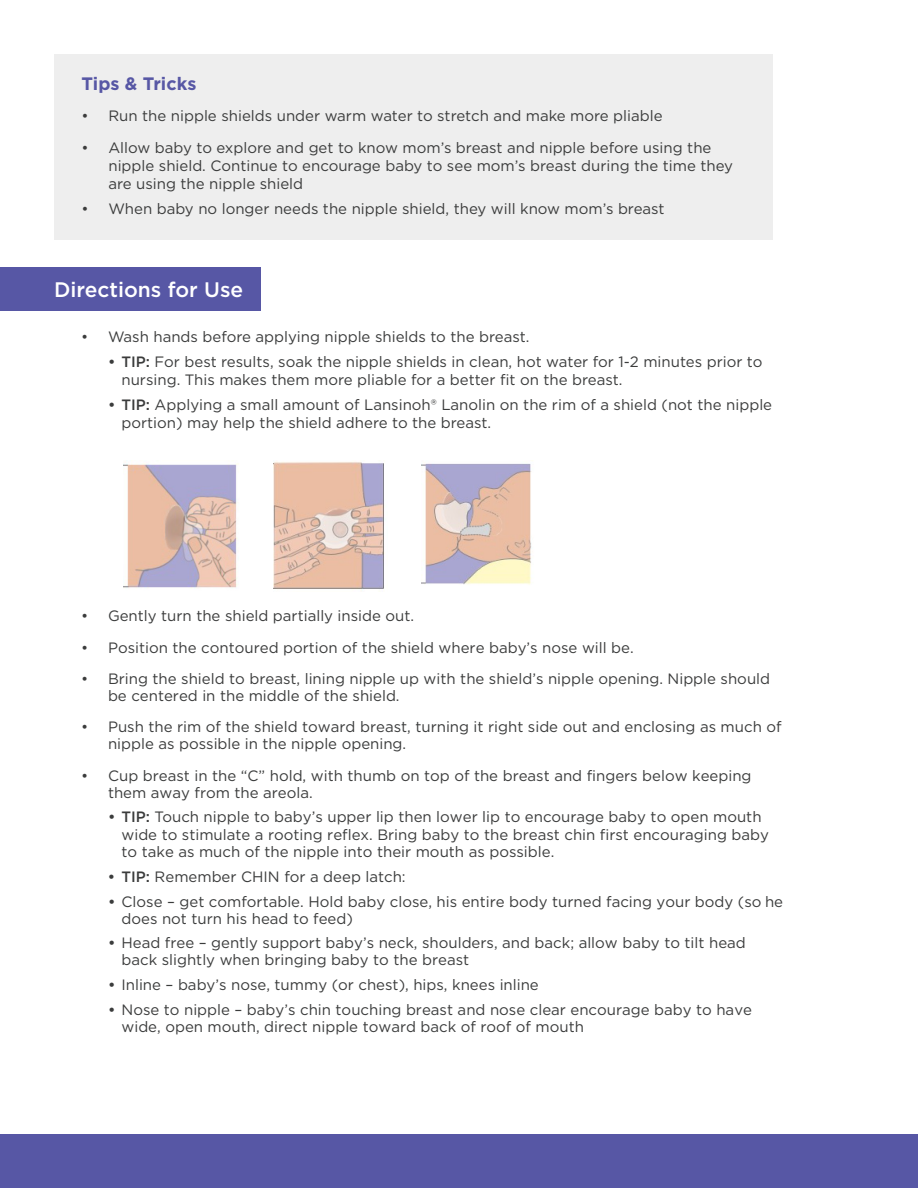
<style>
.page{position:relative;width:918px;height:1188px;background:#fff}
.page>*{position:absolute;margin:0;border:0;box-sizing:border-box;transform-origin:0 0}
.body_bullet{font:500 21px "Gotham";color:#fff}
.body_bullet-2{font:700 18px "Gotham";color:#5757a5}
.t1{font:15px/16.8px "Gotham";color:#3b3c3c}
.s1{font-weight:500}
</style>
<div class="page">
<div style="left:0;top:1134px;width:918px;height:54px;background:#5757a5"></div>
<div style="left:54px;top:54px;width:718px;height:186px;background:#eee"></div>
<div style="left:0;top:268px;width:260px;height:43px;background:#5757a5"></div>
<img style="left:123px;top:463px;width:116px;height:126px">
<img style="left:273px;top:460px;width:111px;height:130px">
<img style="left:421px;top:460px;width:112px;height:125px">
<p class="body_bullet-2" style="left:81px;top:72px;width:116px">Tips &amp; Tricks</p>
<p class="t1" style="left:81px;top:107px;width:583px">• Run the nipple shields under warm water to stretch and make more pliable</p>
<p class="t1" style="left:108px;top:138px;width:626px;line-height:18px;text-indent:-27px">• Allow baby to explore and get to know mom’s breast and nipple before using the nipple shield. Continue to encourage baby to see mom’s breast during the time they are using the nipple shield</p>
<p class="t1" style="left:81px;top:200px;width:585px">• When baby no longer needs the nipple shield, they will know mom’s breast</p>
<p class="body_bullet" style="left:54px;top:276px;width:191px">Directions for Use</p>
<p class="t1" style="left:81px;top:328px;width:450px">• Wash hands before applying nipple shields to the breast.</p>
<p class="t1" style="left:122px;top:353px;width:642px;line-height:18px;text-indent:-14px"><span class="s1">• TIP:</span> For best results, soak the nipple shields in clean, hot water for 1-2 minutes prior to nursing. This makes them more pliable for a better fit on the breast.</p>
<p class="t1" style="left:122px;top:395px;width:652px;line-height:18px;text-indent:-14px"><span class="s1">• TIP:</span> Applying a small amount of Lansinoh® Lanolin on the rim of a shield (not the nipple portion) may help the shield adhere to the breast.</p>
<p class="t1" style="left:81px;top:607px;width:335px">• Gently turn the shield partially inside out.</p>
<p class="t1" style="left:81px;top:639px;width:554px">• Position the contoured portion of the shield where baby’s nose will be.</p>
<p class="t1" style="left:108px;top:670px;width:664px;text-indent:-27px">• Bring the shield to breast, lining nipple up with the shield’s nipple opening. Nipple should be centered in the middle of the shield.</p>
<p class="t1" style="left:108px;top:718px;width:675px;text-indent:-27px">• Push the rim of the shield toward breast, turning it right side out and enclosing as much of nipple as possible in the nipple opening.</p>
<p class="t1" style="left:108px;top:767px;width:645px;text-indent:-27px">• Cup breast in the “C” hold, with thumb on top of the breast and fingers below keeping them away from the areola.</p>
<p class="t1" style="left:121px;top:808px;width:649px;line-height:17.4px;text-indent:-13px"><span class="s1">• TIP:</span> Touch nipple to baby’s upper lip then lower lip to encourage baby to open mouth wide to stimulate a rooting reflex. Bring baby to the breast chin first encouraging baby to take as much of the nipple into their mouth as possible.</p>
<p class="t1" style="left:108px;top:868px;width:299px"><span class="s1">• TIP:</span> Remember CHIN for a deep latch:</p>
<p class="t1" style="left:122px;top:893px;width:663px;text-indent:-14px"><span class="s1">•</span> Close – get comfortable. Hold baby close, his entire body turned facing your body (so he does not turn his head to feed)</p>
<p class="t1" style="left:122px;top:934px;width:626px;text-indent:-14px"><span class="s1">•</span> Head free – gently support baby’s neck, shoulders, and back; allow baby to tilt head back slightly when bringing baby to the breast</p>
<p class="t1" style="left:108px;top:976px;width:432px"><span class="s1">•</span> Inline – baby’s nose, tummy (or chest), hips, knees inline</p>
<p class="t1" style="left:122px;top:1001px;width:632px;text-indent:-14px"><span class="s1">•</span> Nose to nipple – baby’s chin touching breast and nose clear encourage baby to have wide, open mouth, direct nipple toward back of roof of mouth</p>
</div>
